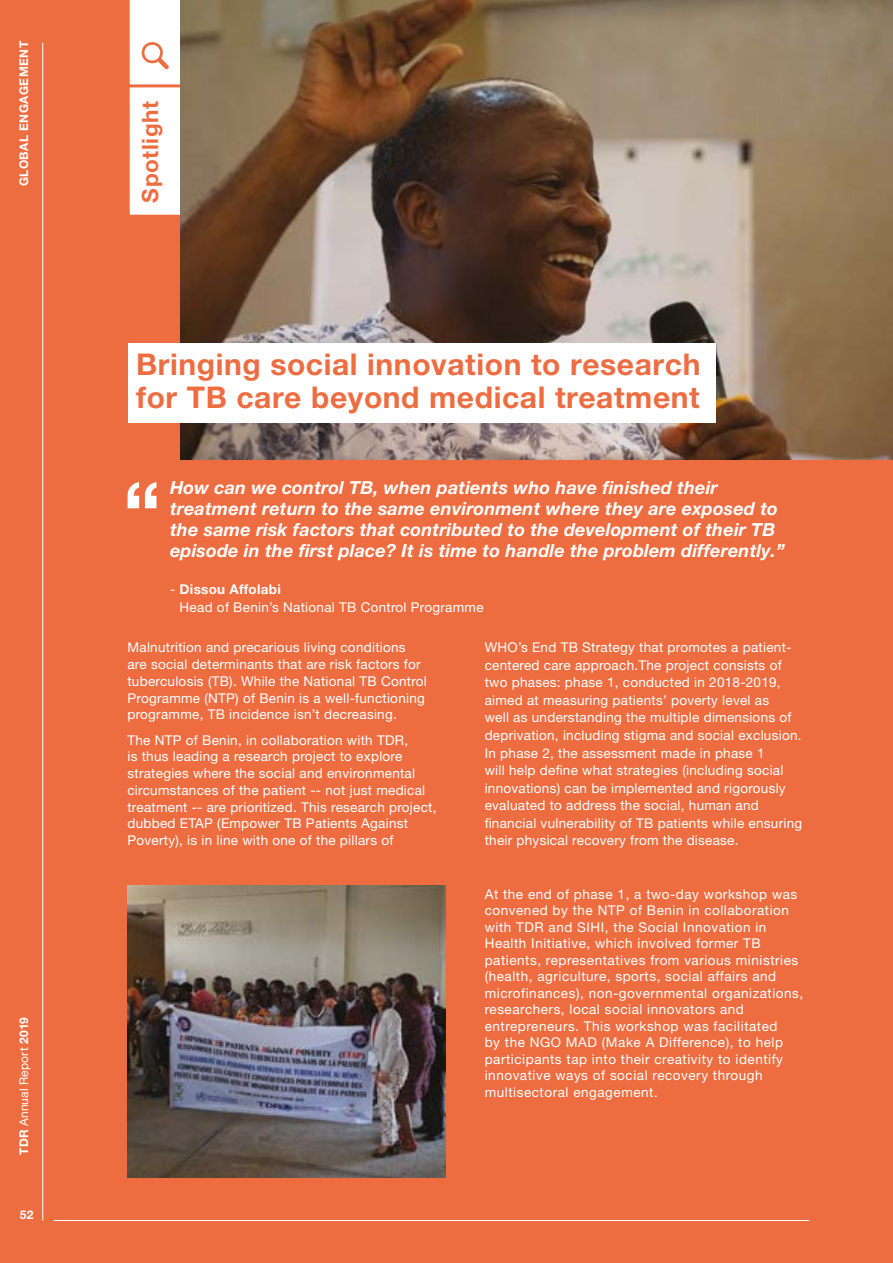
<style>
.page{position:relative;width:893px;height:1263px;background:#ed6d41}
.page>*{position:absolute;margin:0;border:0;box-sizing:border-box;transform-origin:0 0}
.t1{font:700 30px/33px "Helvetica Neue";letter-spacing:.02em;color:#ed6d41}
.t2{font:700 22.5px "Helvetica Neue";letter-spacing:.025em;color:#ed6d41}
.t3{font:italic 700 18px/21px "Helvetica Neue";letter-spacing:.01em;color:#fff}
.t4{font:13.5px/17.5px "Helvetica Neue";letter-spacing:.02em;color:#fff}
.t5{font:13.5px/16.5px "Helvetica Neue";letter-spacing:.04em;color:#fff}
.t6{font:12px "Helvetica Neue";letter-spacing:.015em;color:#fff}
.t7{font:700 12px "Helvetica Neue";letter-spacing:.04em;color:#fff}
.s1{font-weight:700}
</style>
<div class="page">
<svg style="left:127px;top:482px;width:29px;height:26px"></svg>
<img style="left:128px;top:886px;width:318px;height:292px">
<svg style="left:129px;top:0;width:52px;height:219px;background:#fdf3f0"></svg>
<img style="left:181px;top:0;width:712px;height:459px">
<div style="left:128px;top:343px;width:588px;height:79px;background:#fff"></div>
<hr style="left:54px;top:1220px;width:755px;height:1px;background:#fff">
<hr style="left:42px;top:43px;width:1px;height:1177px;background:#fff">
<p class="t7" style="left:17px;top:186px;width:147px;rotate:-90deg">GLOBAL ENGAGEMENT</p>
<p class="t6" style="left:17px;top:1155px;width:139px;rotate:-90deg"><span class="s1">TDR</span> Annual Report <span class="s1">2019</span></p>
<p class="t7" style="left:20px;top:1208px;width:15px">52</p>
<h2 class="t2" style="left:136px;top:203px;width:103px;rotate:-90deg">Spotlight</h2>
<h1 class="t1" style="left:136px;top:347px;width:566px">Bringing social innovation to research for TB care beyond medical treatment</h1>
<p class="t3" style="left:170px;top:477px;width:616px">How can we control TB, when patients who have finished their treatment return to the same environment where they are exposed to the same risk factors that contributed to the development of their TB episode in the first place? It is time to handle the problem differently.”</p>
<p class="t4" style="left:180px;top:580px;width:305px;line-height:18px;text-indent:-10px">- <span class="s1">Dissou Affolabi<br></span>Head of Benin’s National TB Control Programme</p>
<p class="t4" style="left:127px;top:639px;width:301px;line-height:16.8px">Malnutrition and precarious living conditions are social determinants that are risk factors for tuberculosis (TB). While the National TB Control Programme (NTP) of Benin is a well-functioning programme, TB incidence isn’t decreasing.</p>
<p class="t4" style="left:127px;top:731px;width:311px;line-height:16.8px">The NTP of Benin, in collaboration with TDR,<br>is thus leading a research project to explore strategies where the social and environmental circumstances of the patient -- not just medical treatment -- are prioritized. This research project, dubbed ETAP (Empower TB Patients Against Poverty), is in line with one of the pillars of</p>
<p class="t4" style="left:485px;top:638px;width:319px">WHO’s End TB Strategy that promotes a patient&shy;centered care approach.The project consists of two phases: phase 1, conducted in 2018-2019, aimed at measuring patients’ poverty level as<br>well as understanding the multiple dimensions of deprivation, including stigma and social exclusion.<br>In phase 2, the assessment made in phase 1<br>will help define what strategies (including social innovations) can be implemented and rigorously evaluated to address the social, human and financial vulnerability of TB patients while ensuring their physical recovery from the disease.</p>
<p class="t5" style="left:485px;top:885px;width:320px">At the end of phase 1, a two-day workshop was convened by the NTP of Benin in collaboration with TDR and SIHI, the Social Innovation in Health Initiative, which involved former TB patients, representatives from various ministries (health, agriculture, sports, social affairs and microfinances), non-governmental organizations, researchers, local social innovators and entrepreneurs. This workshop was facilitated<br>by the NGO MAD (Make A Difference), to help participants tap into their creativity to identify innovative ways of social recovery through multisectoral engagement.</p>
</div>
